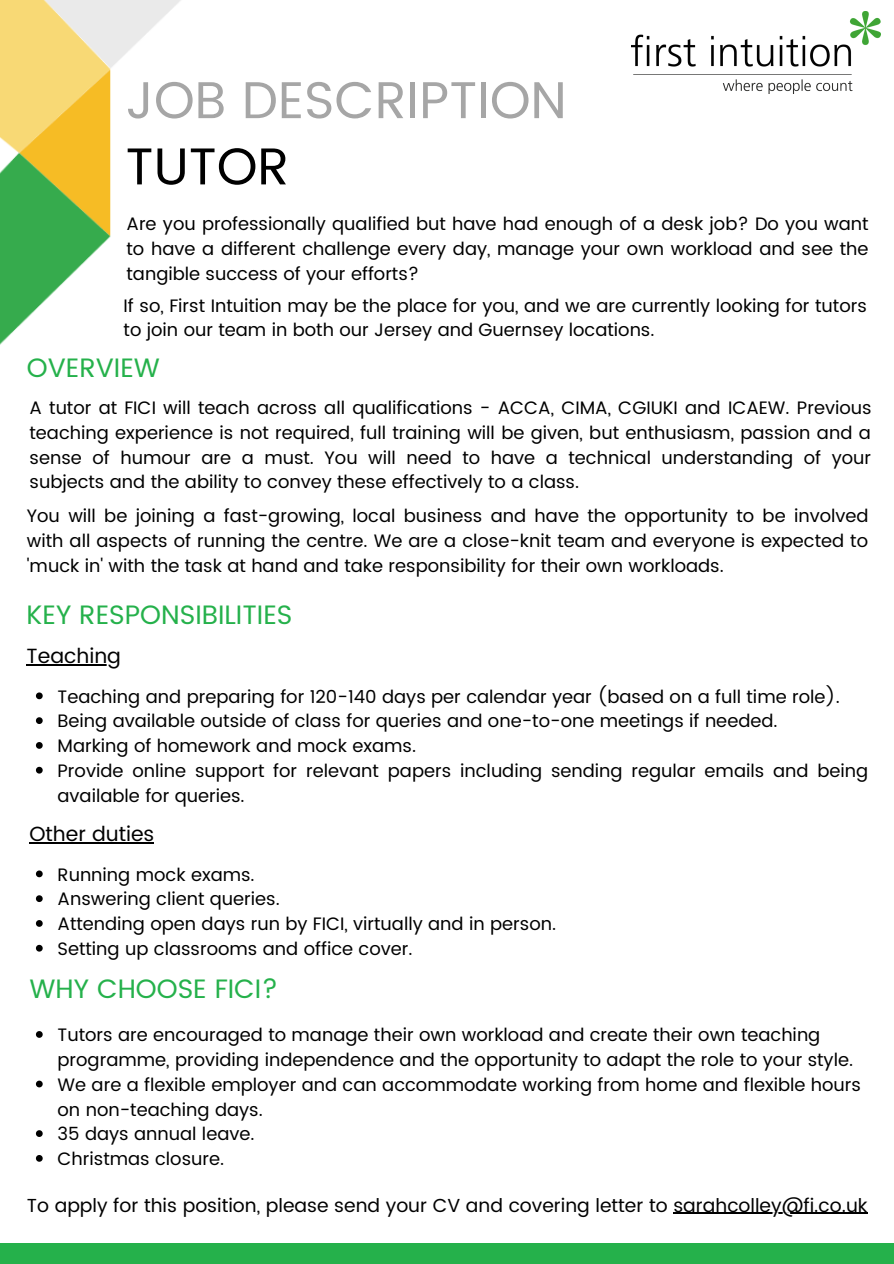
<style>
.page{position:relative;width:894px;height:1264px;background:#fff}
.page>*{position:absolute;margin:0;border:0;box-sizing:border-box;transform-origin:0 0}
.t1{font:51.75px "Poppins";color:#a6a6a6}
.t2{font:51.75px "Poppins";color:#000}
.t3{font:26.7px "Poppins";color:#25b14b}
.t4{font:20.55px "Poppins";color:#000}
.t5{font:18.9px "Poppins";color:#000}
.t6{font:18px/24.8px "Poppins";color:#000}
</style>
<div class="page">
<img style="left:631px;top:11px;width:249px;height:83px">
<img style="left:0;top:0;width:181px;height:345px">
<div style="left:0;top:1243px;width:893px;height:20px;background:#25b14b"></div>
<hr style="left:27px;top:664px;width:94px;height:1px;background:#000">
<svg style="left:36px;top:692px;width:7px;height:7px"></svg>
<svg style="left:36px;top:717px;width:7px;height:7px"></svg>
<svg style="left:36px;top:742px;width:7px;height:6px"></svg>
<svg style="left:36px;top:766px;width:7px;height:7px"></svg>
<svg style="left:36px;top:870px;width:7px;height:7px"></svg>
<svg style="left:36px;top:895px;width:7px;height:7px"></svg>
<svg style="left:36px;top:920px;width:7px;height:6px"></svg>
<svg style="left:36px;top:944px;width:7px;height:7px"></svg>
<hr style="left:30px;top:842px;width:124px;height:1px;background:#000">
<svg style="left:36px;top:1031px;width:7px;height:6px"></svg>
<svg style="left:36px;top:1080px;width:7px;height:7px"></svg>
<svg style="left:36px;top:1130px;width:7px;height:6px"></svg>
<svg style="left:36px;top:1155px;width:7px;height:6px"></svg>
<hr style="left:673px;top:1212px;width:194px;height:1px;background:#000">
<p class="t1" style="left:125px;top:70px;width:442px">JOB DESCRIPTION</p>
<p class="t2" style="left:125px;top:136px;width:165px">TUTOR</p>
<p class="t6" style="left:126px;top:212px;width:743px;text-align:justify">Are you professionally qualified but have had enough of a desk job? Do you want to have a different challenge every day, manage your own workload and see the tangible success of your efforts?</p>
<p class="t6" style="left:124px;top:293px;width:744px">If so, First Intuition may be the place for you, and we are currently looking for tutors to join our team in both our Jersey and Guernsey locations.</p>
<p class="t3" style="left:27px;top:352px;width:134px">OVERVIEW</p>
<p class="t6" style="left:30px;top:395px;width:843px;text-align:justify">A tutor at FICI will teach across all qualifications - ACCA, CIMA, CGIUKI and ICAEW. Previous teaching experience is not required, full training will be given, but enthusiasm, passion and a sense of humour are a must. You will need to have a technical understanding of your subjects and the ability to convey these effectively to a class.</p>
<p class="t6" style="left:27px;top:503px;width:843px;text-align:justify">You will be joining a fast-growing, local business and have the opportunity to be involved with all aspects of running the centre. We are a close-knit team and everyone is expected to 'muck in' with the task at hand and take responsibility for their own workloads.</p>
<p class="t3" style="left:27px;top:598px;width:267px">KEY RESPONSIBILITIES</p>
<p class="t4" style="left:27px;top:643px;width:96px">Teaching</p>
<p class="t6" style="left:58px;top:684px;width:783px">Teaching and preparing for 120-140 days per calendar year (based on a full time role).</p>
<p class="t6" style="left:58px;top:708px;width:721px">Being available outside of class for queries and one-to-one meetings if needed.</p>
<p class="t6" style="left:58px;top:733px;width:360px">Marking of homework and mock exams.</p>
<p class="t6" style="left:58px;top:758px;width:812px">Provide online support for relevant papers including sending regular emails and being available for queries.</p>
<p class="t4" style="left:30px;top:822px;width:126px">Other duties</p>
<p class="t6" style="left:58px;top:862px;width:199px">Running mock exams.</p>
<p class="t6" style="left:58px;top:886px;width:224px">Answering client queries.</p>
<p class="t6" style="left:58px;top:911px;width:500px">Attending open days run by FICI, virtually and in person.</p>
<p class="t6" style="left:58px;top:936px;width:356px">Setting up classrooms and office cover.</p>
<p class="t3" style="left:30px;top:972px;width:250px">WHY CHOOSE FICI?</p>
<p class="t6" style="left:58px;top:1022px;width:796px">Tutors are encouraged to manage their own workload and create their own teaching programme, providing independence and the opportunity to adapt the role to your style.</p>
<p class="t6" style="left:58px;top:1072px;width:804px">We are a flexible employer and can accommodate working from home and flexible hours on non-teaching days.</p>
<p class="t6" style="left:58px;top:1121px;width:198px">35 days annual leave.</p>
<p class="t6" style="left:58px;top:1146px;width:168px">Christmas closure.</p>
<p class="t5" style="left:27px;top:1193px;width:842px">To apply for this position, please send your CV and covering letter to sarahcolley@fi.co.uk</p>
</div>
